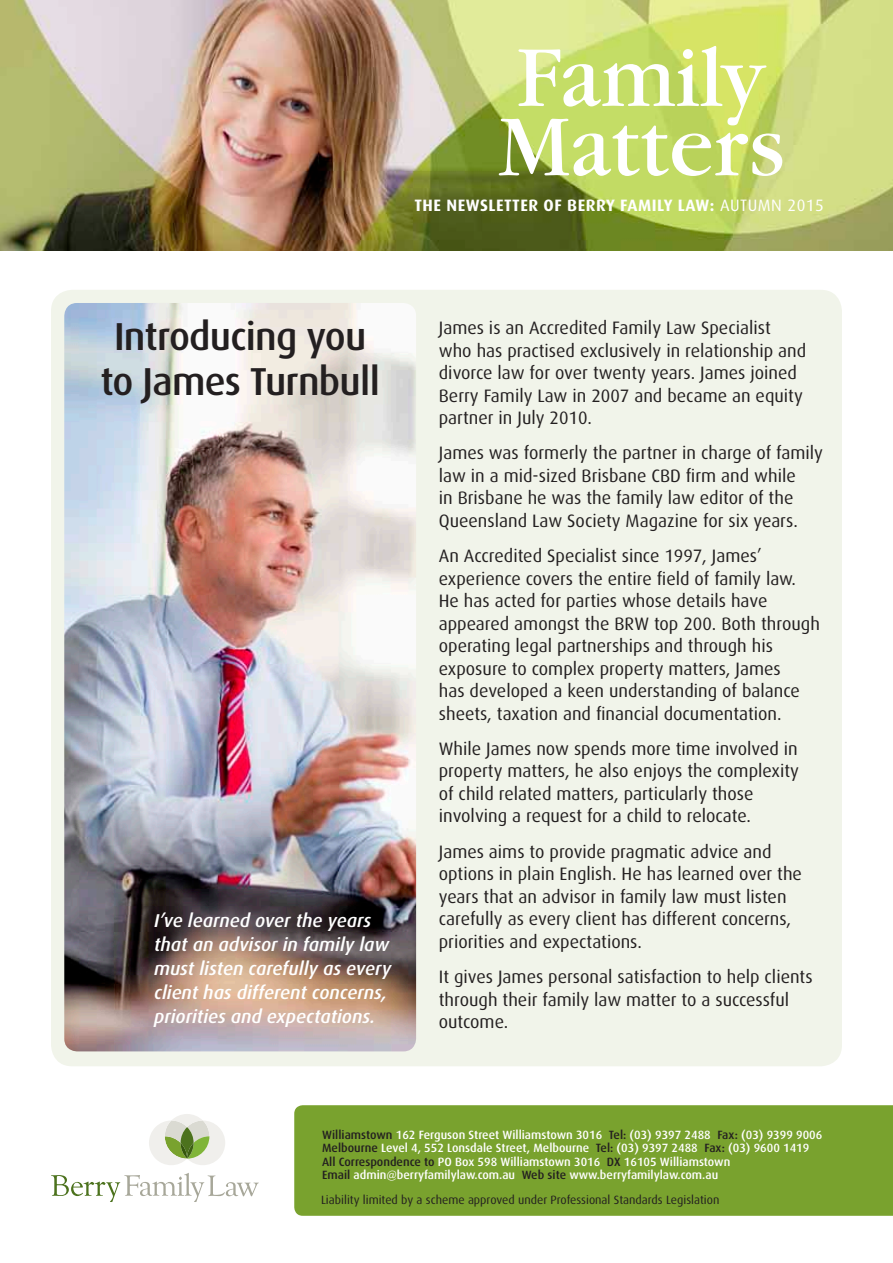
<style>
.page{position:relative;width:893px;height:1263px;background:#fff}
.page>*{position:absolute;margin:0;border:0;box-sizing:border-box;transform-origin:0 0}
.t1{font:90.45px/69.4px "Garamond";color:#fff}
.t2{font:500 39px/45px "Dax";letter-spacing:-.02em;color:#231f20;text-align:center}
.t3{font:italic 500 18.6px/23.9px "Dax";color:#fff}
.t4{font:18px/22.5px "Dax";color:#231f20}
.t5{font:700 16.5px "Dax";letter-spacing:.03em;color:#fff}
.t6{font:500 12px/13.5px "Dax";color:#fff}
.t7{font:12px "Dax";color:#231f20}
.s1{font-weight:400}
.s2{color:#231f20}
</style>
<div class="page">
<img style="left:0;top:0;width:893px;height:251px">
<div style="left:294px;top:1105px;width:599px;height:111px;background:#79a22e"></div>
<svg style="left:51px;top:1173px;width:208px;height:29px"></svg>
<div style="left:171px;top:1114px;width:32px;height:13px;background:#f0efec;border-radius:50%"></div>
<svg style="left:149px;top:1121px;width:76px;height:44px"></svg>
<div style="left:51px;top:290px;width:791px;height:776px;background:#f1f4ea;border-radius:21px"></div>
<img style="left:64px;top:303px;width:352px;height:748px">
<h1 class="t1" style="left:498px;top:44px;width:288px">Family<br>Matters</h1>
<p class="t5" style="left:414px;top:196px;width:411px">THE NEWSLETTER OF BERRY FAMILY LAW: <span class="s1">Autumn 2015</span></p>
<h2 class="t2" style="left:100px;top:315px;width:281px">Introducing you to James Turnbull</h2>
<p class="t4" style="left:439px;top:317px;width:369px">James is an Accredited Family Law Specialist who has practised exclusively in relationship and divorce law for over twenty years. James joined Berry Family Law in 2007 and became an equity partner in July 2010.   </p>
<p class="t4" style="left:439px;top:442px;width:386px">James was formerly the partner in charge of family law in a mid-sized Brisbane CBD firm and while<br>in Brisbane he was the family law editor of the Queensland Law Society Magazine for six years.</p>
<p class="t4" style="left:439px;top:545px;width:383px">An Accredited Specialist since 1997, James’ experience covers the entire field of family law.<br>He has acted for parties whose details have appeared amongst the BRW top 200. Both through operating legal partnerships and through his exposure to complex property matters, James<br>has developed a keen understanding of balance sheets, taxation and financial documentation.</p>
<p class="t4" style="left:439px;top:738px;width:362px">While James now spends more time involved in property matters, he also enjoys the complexity of child related matters, particularly those involving a request for a child to relocate.</p>
<p class="t4" style="left:439px;top:840px;width:365px">James aims to provide pragmatic advice and options in plain English. He has learned over the years that an advisor in family law must listen carefully as every client has different concerns, priorities and expectations.</p>
<p class="t4" style="left:439px;top:966px;width:375px">It gives James personal satisfaction to help clients through their family law matter to a successful outcome.</p>
<p class="t3" style="left:154px;top:909px;width:239px">I’ve learned over the years that an advisor in family law must listen carefully as every client has different concerns, priorities and expectations.</p>
<p class="t6" style="left:322px;top:1128px;width:502px"><span class="s2">Williamstown</span> 162 Ferguson Street Williamstown 3016 <span class="s2">Tel:</span> (03) 9397 2488 <span class="s2">Fax:</span> (03) 9399 9006<br><span class="s2">Melbourne</span> Level 4, 552 Lonsdale Street, Melbourne <span class="s2">Tel:</span> (03) 9397 2488 <span class="s2">Fax:</span> (03) 9600 1419<br><span class="s2">All Correspondence to</span> PO Box 598 Williamstown 3016 <span class="s2">DX</span> 16105 Williamstown<br><span class="s2">Email</span> admin@berryfamilylaw.com.au <span class="s2">Web site</span> www.berryfamilylaw.com.au</p>
<p class="t7" style="left:321px;top:1193px;width:400px">Liability limited by a scheme approved under Professional Standards Legislation</p>
</div>
